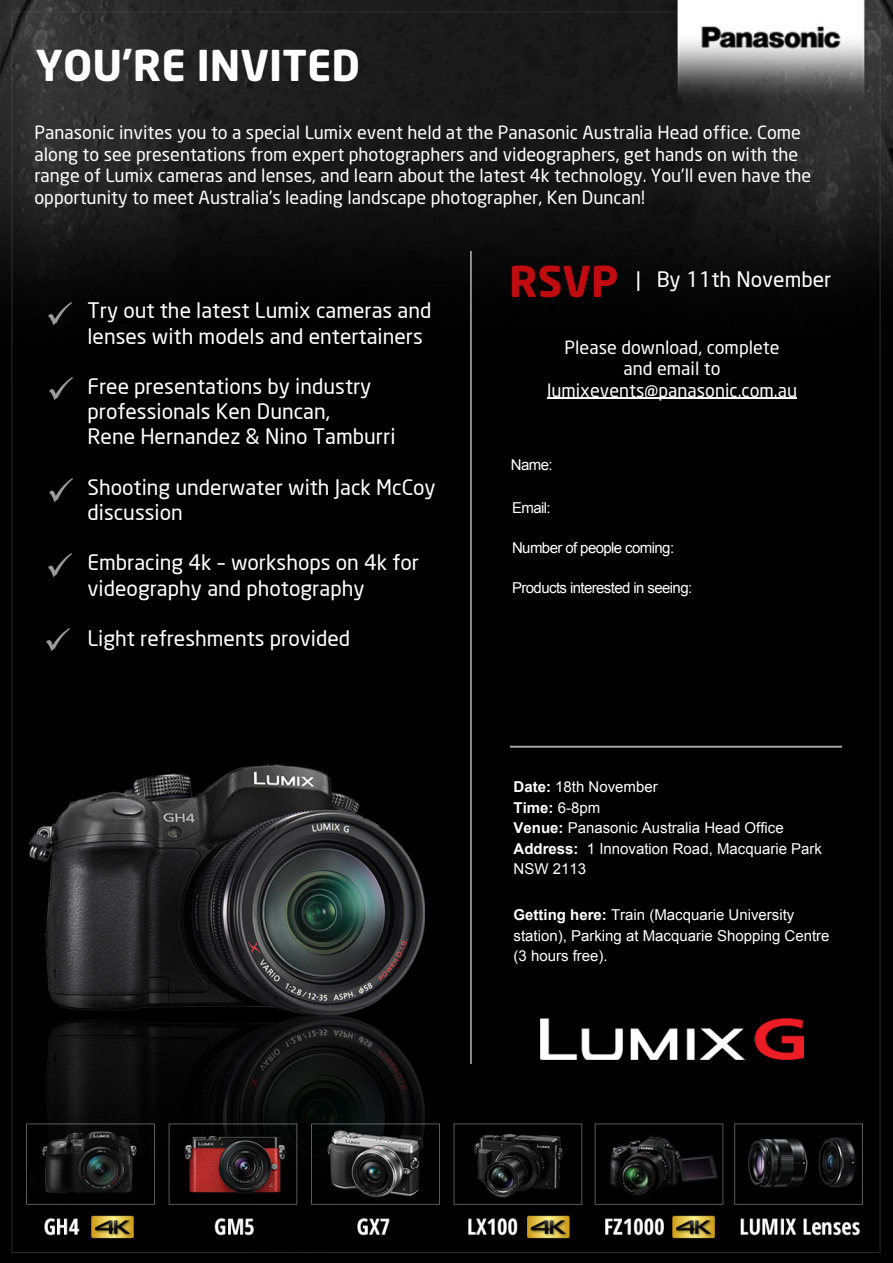
<style>
.page{position:relative;width:893px;height:1263px;background:#fff}
.page>*{position:absolute;margin:0;border:0;box-sizing:border-box;transform-origin:0 0}
.t1{font:700 42px "Neo Sans Pro";color:#fff}
.t2{font:700 42px "Neo Sans Pro";color:#c00c10}
.t3{font:21px/25.2px "Neo Sans";color:#fff}
.t4{font:18px/21.6px "Neo Sans Pro";color:#fff}
.t5{font:15px/20.5px "Arial";color:#fff}
.t6{font:15px "Arial";letter-spacing:-.04em;color:#fff}
.s1{font-weight:700}
</style>
<div class="page">
<img style="left:0;top:0;width:893px;height:1263px">
<hr style="left:547px;top:398px;width:250px;height:1px;background:#fff">
<img style="left:49px;top:303px;width:23px;height:22px">
<img style="left:49px;top:378px;width:23px;height:22px">
<img style="left:50px;top:479px;width:23px;height:22px">
<img style="left:48px;top:554px;width:23px;height:22px">
<img style="left:47px;top:628px;width:23px;height:23px">
<img style="left:511px;top:740px;width:330px;height:15px">
<img style="left:541px;top:1018px;width:263px;height:41px">
<img style="left:467px;top:251px;width:9px;height:813px">
<h1 class="t1" style="left:36px;top:39px;width:326px">YOU'RE INVITED</h1>
<p class="t4" style="left:34px;top:121px;width:778px">Panasonic invites you to a special Lumix event held at the Panasonic Australia Head office. Come along to see presentations from expert photographers and videographers, get hands on with the range of Lumix cameras and lenses, and learn about the latest 4k technology. You’ll even have the opportunity to meet Australia’s leading landscape photographer, Ken Duncan!</p>
<p class="t3" style="left:87px;top:298px;width:346px">Try out the latest Lumix cameras and lenses with models and entertainers</p>
<p class="t3" style="left:87px;top:373px;width:310px">Free presentations by industry professionals Ken Duncan,<br>Rene Hernandez &amp; Nino Tamburri</p>
<p class="t3" style="left:87px;top:474px;width:350px">Shooting underwater with Jack McCoy discussion</p>
<p class="t3" style="left:87px;top:550px;width:333px">Embracing 4k – workshops on 4k for videography and photography</p>
<p class="t3" style="left:87px;top:625px;width:264px">Light refreshments provided</p>
<h1 class="t2" style="left:509px;top:254px;width:111px">RSVP</h1>
<p class="t3" style="left:636px;top:267px;width:197px">| By 11th November</p>
<p class="t4" style="left:547px;top:336px;width:251px;text-align:center">Please download, complete<br>and email to lumixevents@panasonic.com.au</p>
<p class="t5" style="left:512px;top:497px;width:40px">Email:</p>
<p class="t6" style="left:512px;top:538px;width:164px">Number of people coming:</p>
<p class="t6" style="left:512px;top:578px;width:182px">Products interested in seeing:</p>
<p class="t5" style="left:514px;top:776px;width:310px"><span class="s1">Date:</span> 18th November<br><span class="s1">Time:</span> 6-8pm<br><span class="s1">Venue:</span> Panasonic Australia Head Office<br><span class="s1">Address:</span> 1 Innovation Road, Macquarie Park<br>NSW 2113</p>
<p class="t5" style="left:514px;top:905px;width:317px"><span class="s1">Getting here:</span> Train (Macquarie University station), Parking at Macquarie Shopping Centre (3 hours free).</p>
</div>
